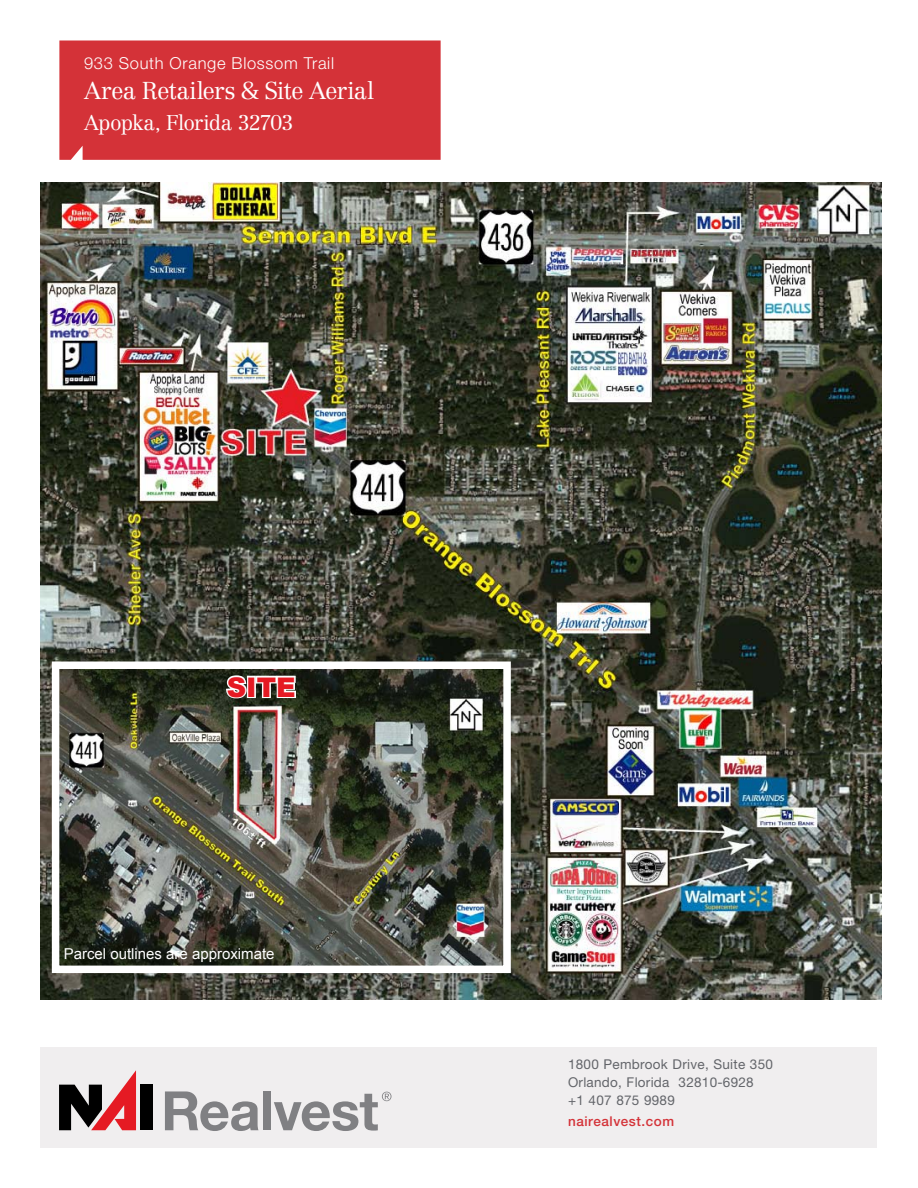
<style>
.page{position:relative;width:918px;height:1188px;background:#fff}
.page>*{position:absolute;margin:0;border:0;box-sizing:border-box;transform-origin:0 0}
.t1{font:900 27px "Arial";color:#e51a23}
.t2{font:300 24px "Centennial LT Std";letter-spacing:-.03em;color:#fff}
.t3{font:300 21px "Centennial LT Std";letter-spacing:-.04em;color:#fff}
.t4{font:300 16.5px "Helvetica Neue LT Std";letter-spacing:.04em;color:#fff}
.t5{font:15px "Arial";color:#fff}
.t6{font:13.5px "Helvetica Neue LT Std";letter-spacing:.02em;color:#63656a}
.t7{font:500 13.5px "Helvetica Neue LT Std";letter-spacing:.04em;color:#d43238}
</style>
<div class="page">
<img style="left:40px;top:183px;width:841px;height:817px">
<div style="left:40px;top:1047px;width:838px;height:101px;background:#f0eeef"></div>
<div style="left:59px;top:40px;width:382px;height:120px;background:#d43238"></div>
<div style="left:141px;top:1085px;width:12px;height:45px;background:#000"></div>
<svg style="left:59px;top:1070px;width:77px;height:60px"></svg>
<svg style="left:165px;top:1091px;width:94px;height:40px"></svg>
<div style="left:263px;top:1091px;width:8px;height:39px;background:#808083"></div>
<svg style="left:274px;top:1092px;width:118px;height:39px"></svg>
<img style="left:61px;top:671px;width:441px;height:293px">
<div style="left:52px;top:662px;width:459px;height:311px;border:8px solid #fff"></div>
<svg style="left:224px;top:673px;width:73px;height:27px"></svg>
<p class="t4" style="left:84px;top:53px;width:252px">933 South Orange Blossom Trail</p>
<p class="t2" style="left:84px;top:76px;width:291px">Area Retailers &amp; Site Aerial</p>
<p class="t3" style="left:84px;top:110px;width:211px">Apopka, Florida 32703</p>
<p class="t1" style="left:227px;top:667px;width:70px">SITE</p>
<p class="t5" style="left:64px;top:944px;width:212px">Parcel outlines are approximate</p>
<p class="t6" style="left:568px;top:1056px;width:206px">1800 Pembrook Drive, Suite 350</p>
<p class="t6" style="left:568px;top:1074px;width:187px">Orlando, Florida 32810-6928</p>
<p class="t6" style="left:568px;top:1092px;width:108px">+1 407 875 9989</p>
<p class="t7" style="left:568px;top:1114px;width:108px">nairealvest.com</p>
</div>
